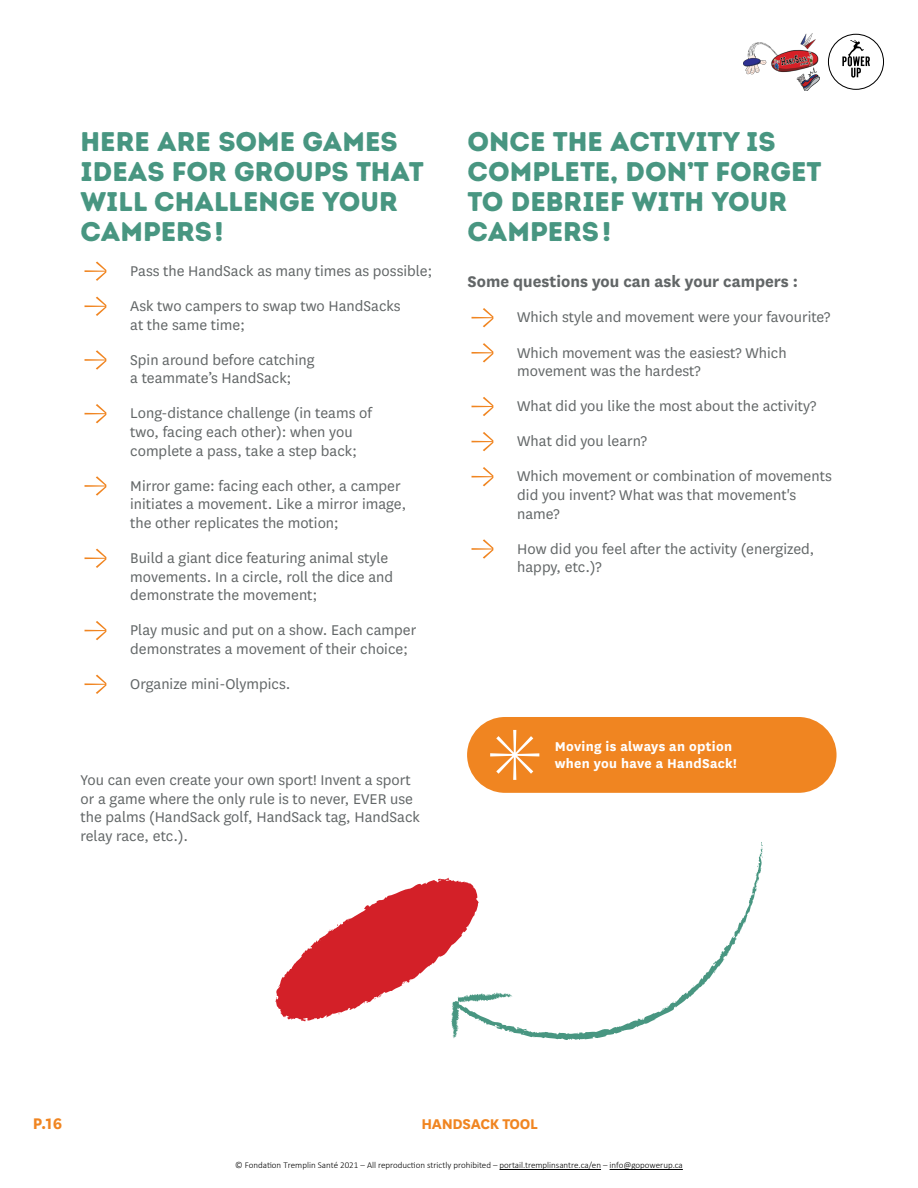
<style>
.page{position:relative;width:918px;height:1188px;background:#fff}
.page>*{position:absolute;margin:0;border:0;box-sizing:border-box;transform-origin:0 0}
.t1{font:27px/30px "Intro Rust Base";color:#489681}
.t2{font:700 18px "National";color:#626667}
.t3{font:700 18px "National";color:#f08521}
.t4{font:16.5px/18.6px "National";color:#626667}
.t5{font:700 16.5px "National";letter-spacing:-.02em;color:#f08521}
.t6{font:700 15px/17.4px "National";letter-spacing:.02em;color:#fff}
.t7{font:300 9px "Calibri";color:#000}
</style>
<div class="page">
<img style="left:744px;top:34px;width:76px;height:57px">
<div style="left:828px;top:34px;width:56px;height:56px;border:1px solid #000;border-radius:50%"></div>
<svg style="left:842px;top:40px;width:28px;height:38px"></svg>
<hr style="left:500px;top:1169px;width:101px;height:1px;background:#000">
<hr style="left:610px;top:1169px;width:73px;height:1px;background:#000">
<svg style="left:85px;top:262px;width:21px;height:19px"></svg>
<svg style="left:85px;top:297px;width:21px;height:19px"></svg>
<svg style="left:85px;top:350px;width:21px;height:20px"></svg>
<svg style="left:85px;top:404px;width:21px;height:19px"></svg>
<svg style="left:85px;top:476px;width:21px;height:20px"></svg>
<svg style="left:85px;top:549px;width:21px;height:19px"></svg>
<svg style="left:85px;top:621px;width:21px;height:19px"></svg>
<svg style="left:85px;top:675px;width:21px;height:19px"></svg>
<svg style="left:472px;top:308px;width:21px;height:19px"></svg>
<svg style="left:472px;top:343px;width:21px;height:19px"></svg>
<svg style="left:472px;top:397px;width:21px;height:19px"></svg>
<svg style="left:472px;top:432px;width:21px;height:19px"></svg>
<svg style="left:472px;top:467px;width:21px;height:19px"></svg>
<svg style="left:472px;top:539px;width:21px;height:20px"></svg>
<div style="left:467px;top:717px;width:370px;height:76px;background:#f08521;border-radius:38px"></div>
<svg style="left:490px;top:730px;width:49px;height:50px"></svg>
<svg style="left:519px;top:857px;width:243px;height:183px"></svg>
<svg style="left:719px;top:958px;width:5px;height:3px"></svg>
<svg style="left:759px;top:842px;width:4px;height:16px"></svg>
<svg style="left:756px;top:865px;width:2px;height:11px"></svg>
<svg style="left:692px;top:980px;width:13px;height:11px"></svg>
<svg style="left:569px;top:1033px;width:9px;height:7px"></svg>
<svg style="left:275px;top:877px;width:244px;height:162px"></svg>
<h1 class="t1" style="left:81px;top:127px;width:345px">HERE ARE SOME GAMES<br>IDEAS FOR GROUPS THAT<br>WILL CHALLENGE YOUR<br>CAMPERS!</h1>
<p class="t4" style="left:130px;top:253px;width:304px;line-height:35.1px">Pass the HandSack as many times as possible;<br>Ask two campers to swap two HandSacks</p>
<p class="t4" style="left:130px;top:306px;width:186px;line-height:35.1px">at the same time;<br>Spin around before catching</p>
<p class="t4" style="left:130px;top:360px;width:243px;line-height:35.1px">a teammate’s HandSack;<br>Long-distance challenge (in teams of</p>
<p class="t4" style="left:130px;top:422px;width:228px">two, facing each other): when you complete a pass, take a step back;</p>
<p class="t4" style="left:130px;top:476px;width:278px">Mirror game: facing each other, a camper initiates a movement. Like a mirror image, the other replicates the motion;</p>
<p class="t4" style="left:130px;top:548px;width:264px">Build a giant dice featuring animal style movements. In a circle, roll the dice and demonstrate the movement;</p>
<p class="t4" style="left:130px;top:620px;width:288px">Play music and put on a show. Each camper demonstrates a movement of their choice;</p>
<p class="t4" style="left:130px;top:674px;width:162px">Organize mini-Olympics.</p>
<p class="t4" style="left:81px;top:770px;width:341px">You can even create your own sport! Invent a sport or a game where the only rule is to never, EVER use the palms (HandSack golf, HandSack tag, HandSack relay race, etc.).</p>
<h1 class="t1" style="left:468px;top:127px;width:356px">ONCE THE ACTIVITY IS<br>COMPLETE, DON’T FORGET<br>TO DEBRIEF WITH YOUR<br>CAMPERS!</h1>
<p class="t2" style="left:468px;top:269px;width:332px">Some questions you can ask your campers :</p>
<p class="t4" style="left:517px;top:299px;width:315px;line-height:35.1px">Which style and movement were your favourite?<br>Which movement was the easiest? Which</p>
<p class="t4" style="left:517px;top:353px;width:316px;line-height:35.1px">movement was the hardest?<br>What did you like the most about the activity?<br>What did you learn?<br>Which movement or combination of movements</p>
<p class="t4" style="left:517px;top:485px;width:280px">did you invent? What was that movement's name?</p>
<p class="t4" style="left:517px;top:539px;width:299px">How did you feel after the activity (energized, happy, etc.)?</p>
<p class="t6" style="left:555px;top:736px;width:184px">Moving is always an option when you have a HandSack!</p>
<p class="t3" style="left:33px;top:1110px;width:31px">P.16</p>
<p class="t5" style="left:422px;top:1112px;width:118px">HANDSACK TOOL</p>
<p class="t7" style="left:235px;top:1160px;width:449px">© Fondation Tremplin Santé 2021 – All reproduction strictly prohibited – portail.tremplinsantre.ca/en – info@gopowerup.ca</p>
</div>
